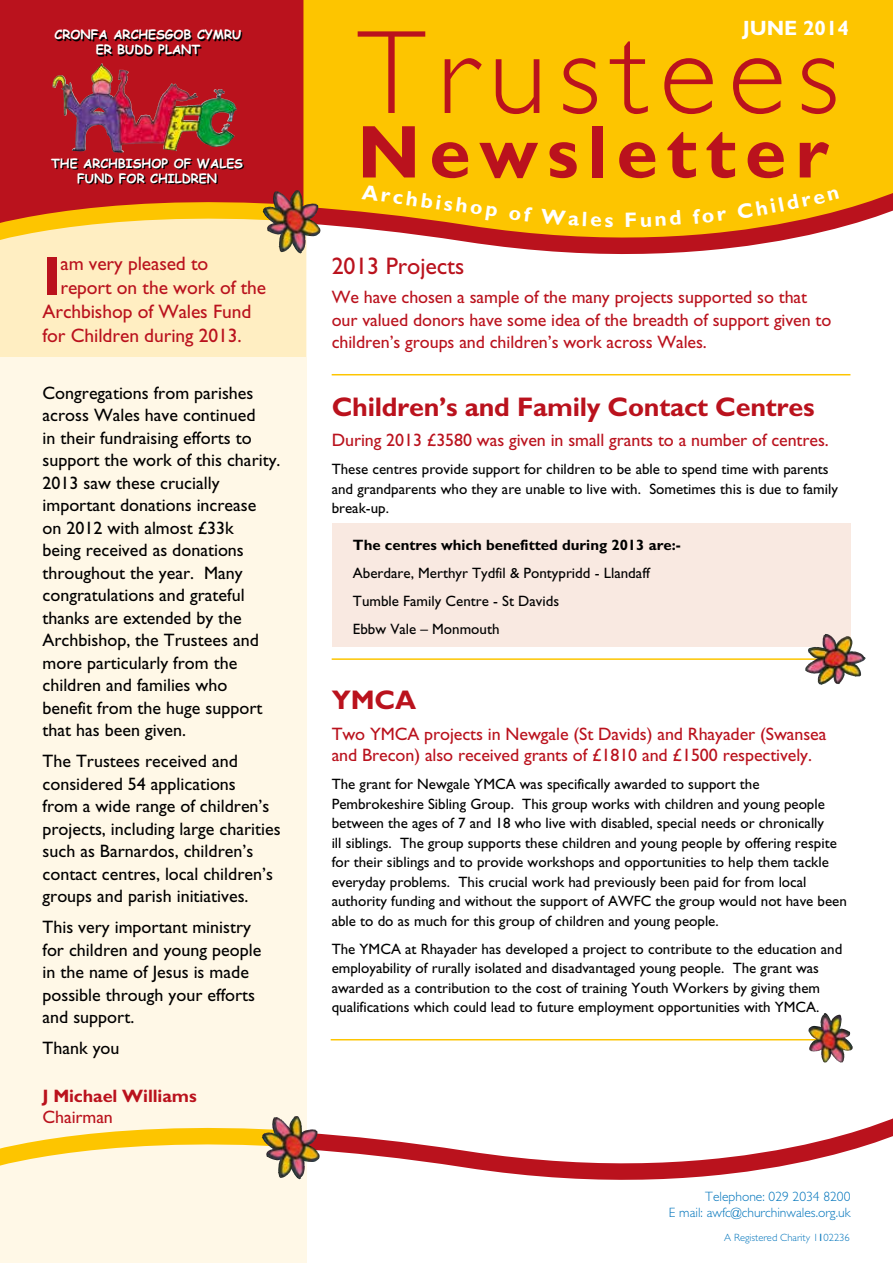
<style>
.page{position:relative;width:893px;height:1263px;background:#fff}
.page>*{position:absolute;margin:0;border:0;box-sizing:border-box;transform-origin:0 0}
.t1{font:300 119.7px "Gill Sans";letter-spacing:.095em;color:#ba121d}
.t2{font:700 75.15px "Gill Sans";letter-spacing:.115em;color:#ba121d}
.t3{font:700 54.75px "Gill Sans";color:#ba121d}
.t4{font:700 27px "Gill Sans";letter-spacing:-.01em;color:#ba121d}
.t5{font:24px "Gill Sans";letter-spacing:-.005em;color:#ba121d}
.t6{font:700 21px "Gill Sans";color:#fff}
.t7{font:700 20.7px "Gill Sans";color:#fff}
.t8{font:19.5px "Gill Sans";letter-spacing:-.005em;color:#ba121d}
.t9{font:18px/22.5px "Gill Sans";color:#000}
.t10{font:18px/22.5px "Gill Sans";letter-spacing:-.005em;color:#ba121d}
.t11{font:700 18px "Gill Sans";letter-spacing:-.005em;color:#ba121d}
.t12{font:15px/19.5px "Gill Sans";color:#000}
.t13{font:700 15px "Gill Sans";color:#000}
.t14{font:300 13.5px/16.2px "Gill Sans";color:#0074bb;text-align:right}
.t15{font:700 12.6px/15.1px "Comic Sans MS";color:#fff;text-align:center}
.t16{font:300 10.5px "Gill Sans";color:#0074bb}
.s1{font-weight:400}
</style>
<div class="page">
<div style="left:332px;top:523px;width:518px;height:123px;background:#f9e9e1"></div>
<div style="left:0;top:187px;width:306px;height:1076px;background:#fff8e7"></div>
<div style="left:0;top:196px;width:306px;height:161px;background:#ffeec2"></div>
<svg style="left:0;top:0;width:303px;height:198px;background:#b31a23"></svg>
<div style="left:303px;top:0;width:590px;height:178px;background:#fdc500"></div>
<svg style="left:285px;top:178px;width:608px;height:98px"></svg>
<hr style="left:332px;top:374px;width:518px;height:1px;background:#fdc500">
<hr style="left:332px;top:658px;width:507px;height:2px;background:#fdc500">
<hr style="left:331px;top:1039px;width:507px;height:1px;background:#fdc500">
<svg style="left:0;top:198px;width:320px;height:57px"></svg>
<img style="left:805px;top:634px;width:20px;height:40px">
<img style="left:91px;top:63px;width:11px;height:31px">
<img style="left:273px;top:190px;width:25px;height:12px">
<img style="left:808px;top:1013px;width:17px;height:19px">
<svg style="left:297px;top:1103px;width:596px;height:99px"></svg>
<svg style="left:0;top:1124px;width:319px;height:56px"></svg>
<img style="left:272px;top:1116px;width:25px;height:12px">
<svg style="left:523px;top:206px;width:10px;height:16px"></svg>
<svg style="left:541px;top:209px;width:72px;height:18px"></svg>
<svg style="left:626px;top:210px;width:55px;height:17px"></svg>
<svg style="left:692px;top:209px;width:35px;height:15px"></svg>
<div style="left:737px;top:189px;width:102px;height:30px;background:#fdc500"></div>
<p class="t15" style="left:55px;top:27px;width:188px">CRONFA ARCHESGOB CYMRU<br>ER BUDD PLANT</p>
<p class="t15" style="left:51px;top:155px;width:193px">THE ARCHBISHOP OF WALES<br>FUND FOR CHILDREN</p>
<h3 class="t3" style="left:43px;top:243px;width:20px">I</h3>
<h3 class="t8" style="left:60px;top:252px;width:149px">am very pleased to</h3>
<h3 class="t8" style="left:60px;top:276px;width:207px">report on the work of the</h3>
<h3 class="t8" style="left:43px;top:300px;width:210px">Archbishop of Wales Fund</h3>
<h3 class="t8" style="left:43px;top:324px;width:201px">for Children during 2013.</h3>
<p class="t9" style="left:43px;top:381px;width:240px">Congregations from parishes across Wales have continued<br>in their fundraising efforts to support the work of this charity.<br>2013 saw these crucially important donations increase<br>on 2012 with almost £33k<br>being received as donations throughout the year. Many congratulations and grateful thanks are extended by the<br>Archbishop, the Trustees and more particularly from the children and families who benefit from the huge support that has been given.</p>
<p class="t9" style="left:43px;top:750px;width:240px">The Trustees received and considered 54 applications<br>from a wide range of children’s projects, including large charities such as Barnardos, children’s contact centres, local children’s groups and parish initiatives.</p>
<p class="t9" style="left:43px;top:916px;width:220px">This very important ministry for children and young people in the name of Jesus is made possible through your efforts and support.</p>
<p class="t9" style="left:43px;top:1037px;width:79px">Thank you</p>
<p class="t11" style="left:43px;top:1085px;width:156px">J Michael Williams</p>
<p class="t10" style="left:43px;top:1106px;width:72px">Chairman</p>
<h3 class="t7" style="left:743px;top:16px;width:108px">JUNE 2014</h3>
<h1 class="t1" style="left:357px;top:6px;width:484px">Trustees</h1>
<h2 class="t2" style="left:357px;top:108px;width:473px">Newsletter</h2>
<h3 class="t6" style="left:364px;top:180px;width:58px;rotate:7deg">Arch</h3>
<h3 class="t6" style="left:423px;top:187px;width:103px;rotate:8deg">bishop o</h3>
<h3 class="t5" style="left:332px;top:252px;width:134px">2013 Projects</h3>
<p class="t10" style="left:332px;top:286px;width:501px">We have chosen a sample of the many projects supported so that our valued donors have some idea of the breadth of support given to children’s groups and children’s work across Wales.</p>
<h3 class="t4" style="left:332px;top:391px;width:484px">Children’s and Family Contact Centres</h3>
<p class="t10" style="left:332px;top:429px;width:499px">During 2013 £3580 was given in small grants to a number of centres.</p>
<p class="t12" style="left:332px;top:459px;width:508px">These centres provide support for children to be able to spend time with parents and grandparents who they are unable to live with. Sometimes this is due to family break-up.</p>
<p class="t13" style="left:353px;top:536px;width:329px">The centres which benefitted during 2013 are:-</p>
<p class="t12" style="left:353px;top:559px;width:298px;line-height:28px">Aberdare, Merthyr Tydfil &amp; Pontypridd - Llandaff<br>Tumble Family Centre - St Davids<br>Ebbw Vale – Monmouth</p>
<h3 class="t4" style="left:332px;top:684px;width:86px">YMCA</h3>
<p class="t10" style="left:332px;top:723px;width:496px;line-height:21.6px">Two YMCA projects in Newgale (St Davids) and Rhayader (Swansea and Brecon) also received grants of £1810 and £1500 respectively.</p>
<p class="t12" style="left:332px;top:774px;width:517px">The grant for Newgale YMCA was specifically awarded to support the Pembrokeshire Sibling Group. This group works with children and young people between the ages of 7 and 18 who live with disabled, special needs or chronically<br>ill siblings. The group supports these children and young people by offering respite for their siblings and to provide workshops and opportunities to help them tackle everyday problems. This crucial work had previously been paid for from local authority funding and without the support of AWFC the group would not have been able to do as much for this group of children and young people.</p>
<p class="t12" style="left:332px;top:939px;width:512px">The YMCA at Rhayader has developed a project to contribute to the education and employability of rurally isolated and disadvantaged young people. The grant was awarded as a contribution to the cost of training Youth Workers by giving them qualifications which could lead to future employment opportunities with YMCA.</p>
<p class="t14" style="left:669px;top:1188px;width:183px">Telephone: 029 2034 8200<br>E mail: awfc@churchinwales.org.uk</p>
<p class="t16" style="left:724px;top:1231px;width:127px">A Registered Charity 1<span class="s1">1</span>02236</p>
</div>
